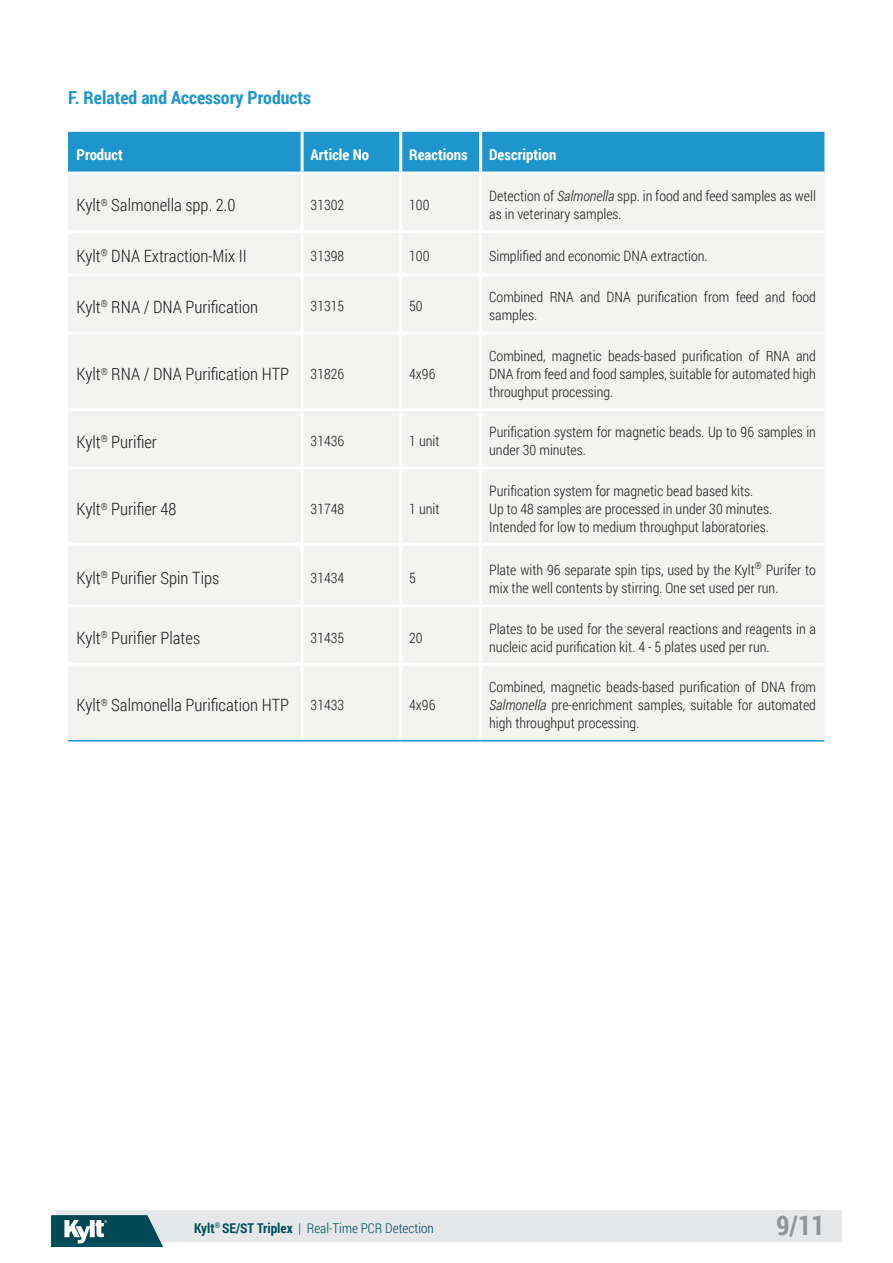
<style>
.page{position:relative;width:893px;height:1263px;background:#fff}
.page>*{position:absolute;margin:0;border:0;box-sizing:border-box;transform-origin:0 0}
.t1{font:700 27px "Roboto Condensed";color:#939598}
.t2{font:700 18px "Roboto Condensed";color:#1e96cd}
.t3{font:300 16.95px "Roboto Condensed";color:#231f20}
.t4{font:700 15px "Roboto Condensed";color:#fff}
.t5{font:300 14.25px/18px "Roboto Condensed";color:#231f20}
.t6{font:300 13.5px "Roboto Condensed";color:#004f5d}
.s1{font-style:italic}
.s2{font-weight:700}
</style>
<div class="page">
<div style="left:56px;top:1210px;width:786px;height:32px;background:#e6e7e9"></div>
<svg style="left:51px;top:1215px;width:112px;height:32px;background:#346d78"></svg>
<div style="left:68px;top:132px;width:756px;height:40px;background:#1e96cd"></div>
<div style="left:68px;top:175px;width:756px;height:565px;background:#f3f3f1"></div>
<hr style="left:301px;top:175px;width:3px;height:55px;background:#fff">
<hr style="left:399px;top:175px;width:3px;height:55px;background:#fff">
<hr style="left:479px;top:175px;width:3px;height:55px;background:#fff">
<hr style="left:301px;top:233px;width:3px;height:40px;background:#fff">
<hr style="left:399px;top:233px;width:3px;height:40px;background:#fff">
<hr style="left:479px;top:233px;width:3px;height:40px;background:#fff">
<hr style="left:301px;top:276px;width:3px;height:56px;background:#fff">
<hr style="left:399px;top:276px;width:3px;height:56px;background:#fff">
<hr style="left:479px;top:276px;width:3px;height:56px;background:#fff">
<hr style="left:301px;top:470px;width:3px;height:73px;background:#fff">
<hr style="left:399px;top:470px;width:3px;height:73px;background:#fff">
<hr style="left:479px;top:470px;width:3px;height:73px;background:#fff">
<hr style="left:301px;top:546px;width:3px;height:58px;background:#fff">
<hr style="left:399px;top:546px;width:3px;height:58px;background:#fff">
<hr style="left:479px;top:546px;width:3px;height:58px;background:#fff">
<hr style="left:68px;top:230px;width:234px;height:3px;background:#fff">
<hr style="left:302px;top:230px;width:99px;height:3px;background:#fff">
<hr style="left:401px;top:230px;width:80px;height:3px;background:#fff">
<hr style="left:481px;top:230px;width:343px;height:3px;background:#fff">
<hr style="left:68px;top:273px;width:234px;height:3px;background:#fff">
<hr style="left:302px;top:273px;width:99px;height:3px;background:#fff">
<hr style="left:401px;top:273px;width:80px;height:3px;background:#fff">
<hr style="left:481px;top:273px;width:343px;height:3px;background:#fff">
<hr style="left:68px;top:467px;width:234px;height:3px;background:#fff">
<hr style="left:302px;top:467px;width:99px;height:3px;background:#fff">
<hr style="left:401px;top:467px;width:80px;height:3px;background:#fff">
<hr style="left:481px;top:467px;width:343px;height:3px;background:#fff">
<hr style="left:68px;top:543px;width:234px;height:3px;background:#fff">
<hr style="left:302px;top:543px;width:99px;height:3px;background:#fff">
<hr style="left:401px;top:543px;width:80px;height:3px;background:#fff">
<hr style="left:481px;top:543px;width:343px;height:3px;background:#fff">
<hr style="left:68px;top:604px;width:234px;height:3px;background:#fff">
<hr style="left:302px;top:604px;width:99px;height:3px;background:#fff">
<hr style="left:401px;top:604px;width:80px;height:3px;background:#fff">
<hr style="left:481px;top:604px;width:343px;height:3px;background:#fff">
<hr style="left:68px;top:332px;width:234px;height:3px;background:#fff">
<hr style="left:302px;top:332px;width:99px;height:3px;background:#fff">
<hr style="left:401px;top:332px;width:80px;height:3px;background:#fff">
<hr style="left:481px;top:332px;width:343px;height:3px;background:#fff">
<hr style="left:301px;top:335px;width:3px;height:73px;background:#fff">
<hr style="left:399px;top:335px;width:3px;height:73px;background:#fff">
<hr style="left:479px;top:335px;width:3px;height:73px;background:#fff">
<hr style="left:301px;top:411px;width:3px;height:56px;background:#fff">
<hr style="left:399px;top:411px;width:3px;height:56px;background:#fff">
<hr style="left:479px;top:411px;width:3px;height:56px;background:#fff">
<hr style="left:301px;top:607px;width:3px;height:56px;background:#fff">
<hr style="left:399px;top:607px;width:3px;height:56px;background:#fff">
<hr style="left:479px;top:607px;width:3px;height:56px;background:#fff">
<hr style="left:301px;top:666px;width:3px;height:74px;background:#fff">
<hr style="left:399px;top:666px;width:3px;height:74px;background:#fff">
<hr style="left:479px;top:666px;width:3px;height:74px;background:#fff">
<hr style="left:68px;top:740px;width:234px;height:1px;background:#1e96cd">
<hr style="left:302px;top:740px;width:99px;height:1px;background:#1e96cd">
<hr style="left:401px;top:740px;width:80px;height:1px;background:#1e96cd">
<hr style="left:481px;top:740px;width:343px;height:1px;background:#1e96cd">
<hr style="left:301px;top:132px;width:3px;height:40px;background:#fff">
<hr style="left:399px;top:132px;width:3px;height:40px;background:#fff">
<hr style="left:479px;top:132px;width:3px;height:40px;background:#fff">
<hr style="left:68px;top:408px;width:234px;height:3px;background:#fff">
<hr style="left:302px;top:408px;width:99px;height:3px;background:#fff">
<hr style="left:401px;top:408px;width:80px;height:3px;background:#fff">
<hr style="left:481px;top:408px;width:343px;height:3px;background:#fff">
<hr style="left:68px;top:663px;width:234px;height:3px;background:#fff">
<hr style="left:302px;top:663px;width:99px;height:3px;background:#fff">
<hr style="left:401px;top:663px;width:80px;height:3px;background:#fff">
<hr style="left:481px;top:663px;width:343px;height:3px;background:#fff">
<p class="t2" style="left:68px;top:85px;width:244px">F. Related and Accessory Products</p>
<p class="t4" style="left:77px;top:144px;width:48px">Product</p>
<p class="t4" style="left:311px;top:144px;width:60px">Article No</p>
<p class="t4" style="left:409px;top:144px;width:60px">Reactions</p>
<p class="t4" style="left:489px;top:144px;width:69px">Description</p>
<p class="t3" style="left:77px;top:193px;width:161px">Kylt<sup>®</sup> Salmonella spp. 2.0</p>
<p class="t5" style="left:311px;top:195px;width:35px">31302</p>
<p class="t5" style="left:409px;top:195px;width:22px">100</p>
<p class="t5" style="left:489px;top:186px;width:328px">Detection of <span class="s1">Salmonella</span> spp. in food and feed samples as well as in veterinary samples.</p>
<p class="t3" style="left:77px;top:244px;width:172px">Kylt<sup>®</sup> DNA Extraction-Mix II</p>
<p class="t5" style="left:311px;top:246px;width:35px">31398</p>
<p class="t5" style="left:409px;top:246px;width:22px">100</p>
<p class="t5" style="left:489px;top:246px;width:220px">Simplified and economic DNA extraction.</p>
<p class="t3" style="left:77px;top:295px;width:183px">Kylt<sup>®</sup> RNA / DNA Purification</p>
<p class="t5" style="left:311px;top:297px;width:35px">31315</p>
<p class="t5" style="left:409px;top:297px;width:15px">50</p>
<p class="t5" style="left:489px;top:288px;width:328px">Combined RNA and DNA purification from feed and food samples.</p>
<p class="t3" style="left:77px;top:363px;width:214px">Kylt<sup>®</sup> RNA / DNA Purification HTP</p>
<p class="t5" style="left:311px;top:364px;width:35px">31826</p>
<p class="t5" style="left:409px;top:364px;width:28px">4x96</p>
<p class="t5" style="left:489px;top:346px;width:328px;text-align:justify">Combined, magnetic beads-based purification of RNA and DNA from feed and food samples, suitable for automated high throughput processing.</p>
<p class="t3" style="left:77px;top:430px;width:82px">Kylt<sup>®</sup> Purifier</p>
<p class="t5" style="left:311px;top:432px;width:35px">31436</p>
<p class="t5" style="left:409px;top:432px;width:32px">1 unit</p>
<p class="t5" style="left:489px;top:423px;width:328px">Purification system for magnetic beads. Up to 96 samples in under 30 minutes.</p>
<p class="t3" style="left:77px;top:497px;width:101px">Kylt<sup>®</sup> Purifier 48</p>
<p class="t5" style="left:311px;top:499px;width:35px">31748</p>
<p class="t5" style="left:409px;top:499px;width:32px">1 unit</p>
<p class="t5" style="left:489px;top:481px;width:284px">Purification system for magnetic bead based kits.<br>Up to 48 samples are processed in under 30 minutes.<br>Intended for low to medium throughput laboratories.</p>
<p class="t3" style="left:77px;top:566px;width:144px">Kylt<sup>®</sup> Purifier Spin Tips</p>
<p class="t5" style="left:311px;top:568px;width:35px">31434</p>
<p class="t5" style="left:409px;top:568px;width:8px">5</p>
<p class="t5" style="left:489px;top:561px;width:328px">Plate with 96 separate spin tips, used by the Kylt<sup>®</sup> Purifer to mix the well contents by stirring. One set used per run.</p>
<p class="t3" style="left:77px;top:626px;width:125px">Kylt<sup>®</sup> Purifier Plates</p>
<p class="t5" style="left:311px;top:628px;width:35px">31435</p>
<p class="t5" style="left:409px;top:628px;width:15px">20</p>
<p class="t5" style="left:489px;top:619px;width:328px">Plates to be used for the several reactions and reagents in a nucleic acid purification kit. 4 - 5 plates used per run.</p>
<p class="t3" style="left:77px;top:694px;width:214px">Kylt<sup>®</sup> Salmonella Purification HTP</p>
<p class="t5" style="left:311px;top:695px;width:35px">31433</p>
<p class="t5" style="left:409px;top:695px;width:28px">4x96</p>
<p class="t5" style="left:489px;top:677px;width:328px;text-align:justify">Combined, magnetic beads-based purification of DNA from <span class="s1">Salmonella</span> pre-enrichment samples, suitable for automated high throughput processing.</p>
<p class="t6" style="left:194px;top:1218px;width:241px"><span class="s2">Kylt</span><sup>®</sup> <span class="s2">SE/ST Triplex</span> | Real-Time PCR Detection</p>
<h1 class="t1" style="left:776px;top:1206px;width:50px">9/11</h1>
</div>
